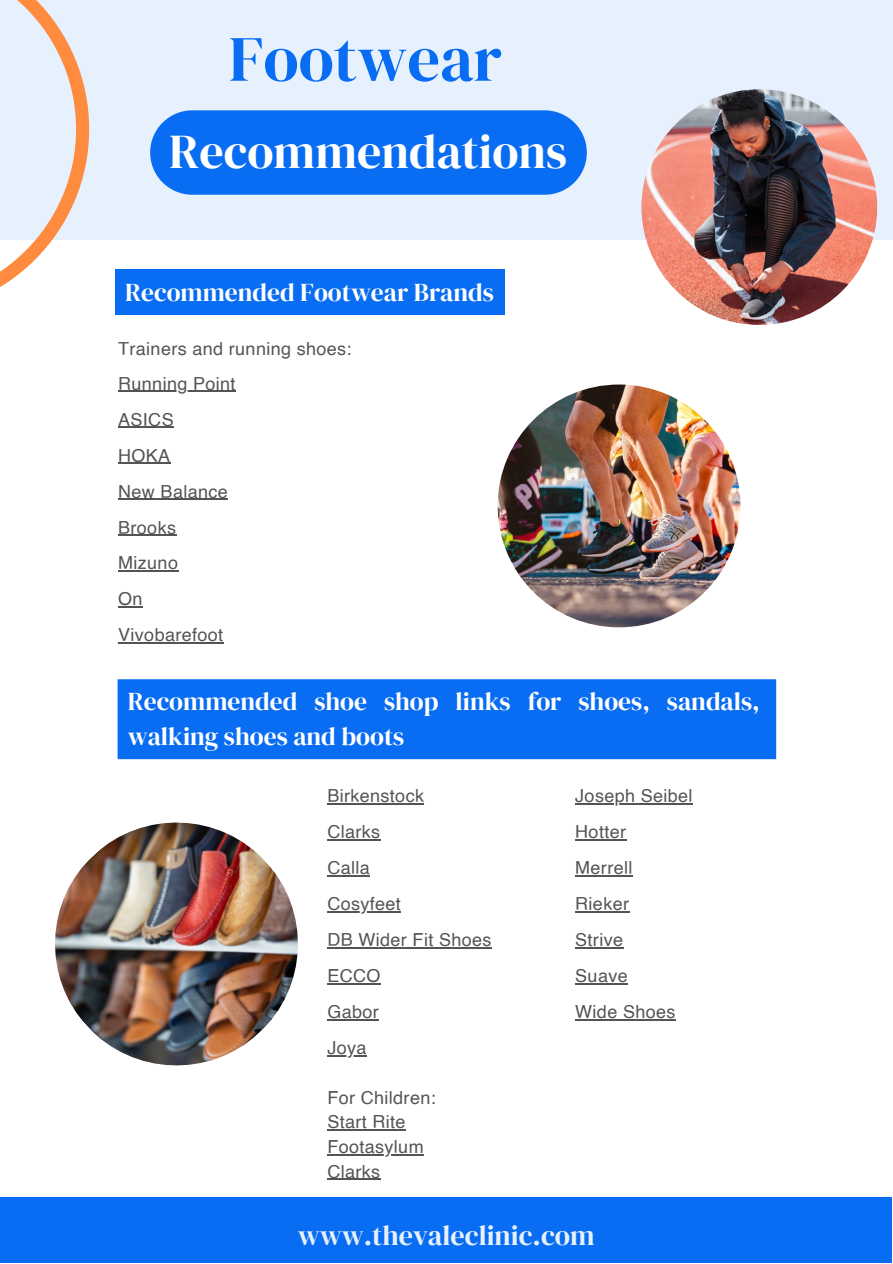
<style>
.page{position:relative;width:893px;height:1264px;background:#fff}
.page>*{position:absolute;margin:0;border:0;box-sizing:border-box;transform-origin:0 0}
.t1{font:64.5px "DM Serif Display";color:#096df3}
.t2{font:48px "DM Serif Display";color:#fff}
.t3{font:28.05px "DM Serif Display";color:#e7f0fd}
.t4{font:25.5px/34.8px "DM Serif Display";color:#fff}
.t5{font:18px/36px "Helvetica";letter-spacing:.02em;color:#545454}
</style>
<div class="page">
<div style="left:0;top:0;width:892px;height:239px;background:#e7f0fd"></div>
<svg style="left:0;top:0;width:89px;height:287px"></svg>
<img style="left:641px;top:89px;width:236px;height:236px;border-radius:50%">
<img style="left:55px;top:822px;width:243px;height:244px">
<div style="left:150px;top:110px;width:436px;height:85px;background:#096df3"></div>
<div style="left:115px;top:270px;width:389px;height:45px;background:#096df3"></div>
<div style="left:118px;top:679px;width:658px;height:80px;background:#096df3"></div>
<hr style="left:327px;top:1129px;width:79px;height:1px;background:#545454">
<hr style="left:327px;top:1154px;width:97px;height:1px;background:#545454">
<hr style="left:327px;top:1178px;width:53px;height:1px;background:#545454">
<hr style="left:118px;top:390px;width:118px;height:2px;background:#545454">
<hr style="left:118px;top:426px;width:56px;height:2px;background:#545454">
<hr style="left:118px;top:462px;width:53px;height:2px;background:#545454">
<hr style="left:118px;top:498px;width:110px;height:2px;background:#545454">
<hr style="left:118px;top:534px;width:58px;height:1px;background:#545454">
<hr style="left:118px;top:570px;width:60px;height:1px;background:#545454">
<svg style="left:118px;top:606px;width:25px;height:1px"></svg>
<hr style="left:118px;top:642px;width:105px;height:1px;background:#545454">
<img style="left:497px;top:384px;width:243px;height:243px;border-radius:50%">
<hr style="left:327px;top:803px;width:97px;height:1px;background:#545454">
<hr style="left:327px;top:839px;width:53px;height:1px;background:#545454">
<hr style="left:327px;top:875px;width:43px;height:1px;background:#545454">
<hr style="left:327px;top:911px;width:74px;height:1px;background:#545454">
<hr style="left:327px;top:947px;width:165px;height:1px;background:#545454">
<hr style="left:327px;top:983px;width:54px;height:1px;background:#545454">
<hr style="left:327px;top:1019px;width:52px;height:1px;background:#545454">
<hr style="left:327px;top:1055px;width:40px;height:1px;background:#545454">
<hr style="left:575px;top:803px;width:118px;height:1px;background:#545454">
<hr style="left:575px;top:839px;width:51px;height:1px;background:#545454">
<hr style="left:575px;top:875px;width:57px;height:1px;background:#545454">
<hr style="left:575px;top:911px;width:54px;height:1px;background:#545454">
<hr style="left:575px;top:947px;width:48px;height:1px;background:#545454">
<hr style="left:575px;top:983px;width:53px;height:1px;background:#545454">
<hr style="left:575px;top:1019px;width:100px;height:1px;background:#545454">
<div style="left:0;top:1196px;width:891px;height:66px;background:#096df3"></div>
<h1 class="t1" style="left:229px;top:14px;width:274px">Footwear</h1>
<h2 class="t2" style="left:169px;top:118px;width:399px">Recommendations</h2>
<h3 class="t4" style="left:125px;top:274px;width:370px">Recommended Footwear Brands</h3>
<p class="t5" style="left:118px;top:332px;width:235px">Trainers and running shoes:</p>
<p class="t5" style="left:118px;top:366px;width:119px">Running Point<br>ASICS<br>HOKA<br>New Balance<br>Brooks<br>Mizuno<br>On<br>Vivobarefoot</p>
<h3 class="t4" style="left:128px;top:684px;width:633px">Recommended shoe shop links for shoes, sandals, walking shoes and boots</h3>
<p class="t5" style="left:327px;top:779px;width:166px">Birkenstock<br>Clarks<br>Calla<br>Cosyfeet<br>DB Wider Fit Shoes<br>ECCO<br>Gabor<br>Joya</p>
<p class="t5" style="left:575px;top:779px;width:119px">Joseph Seibel<br>Hotter<br>Merrell<br>Rieker<br>Strive<br>Suave<br>Wide Shoes</p>
<p class="t5" style="left:327px;top:1086px;width:110px;line-height:24.8px">For Children:<br>Start Rite<br>Footasylum<br>Clarks</p>
<h3 class="t3" style="left:298px;top:1216px;width:298px">www.thevaleclinic.com</h3>
</div>
